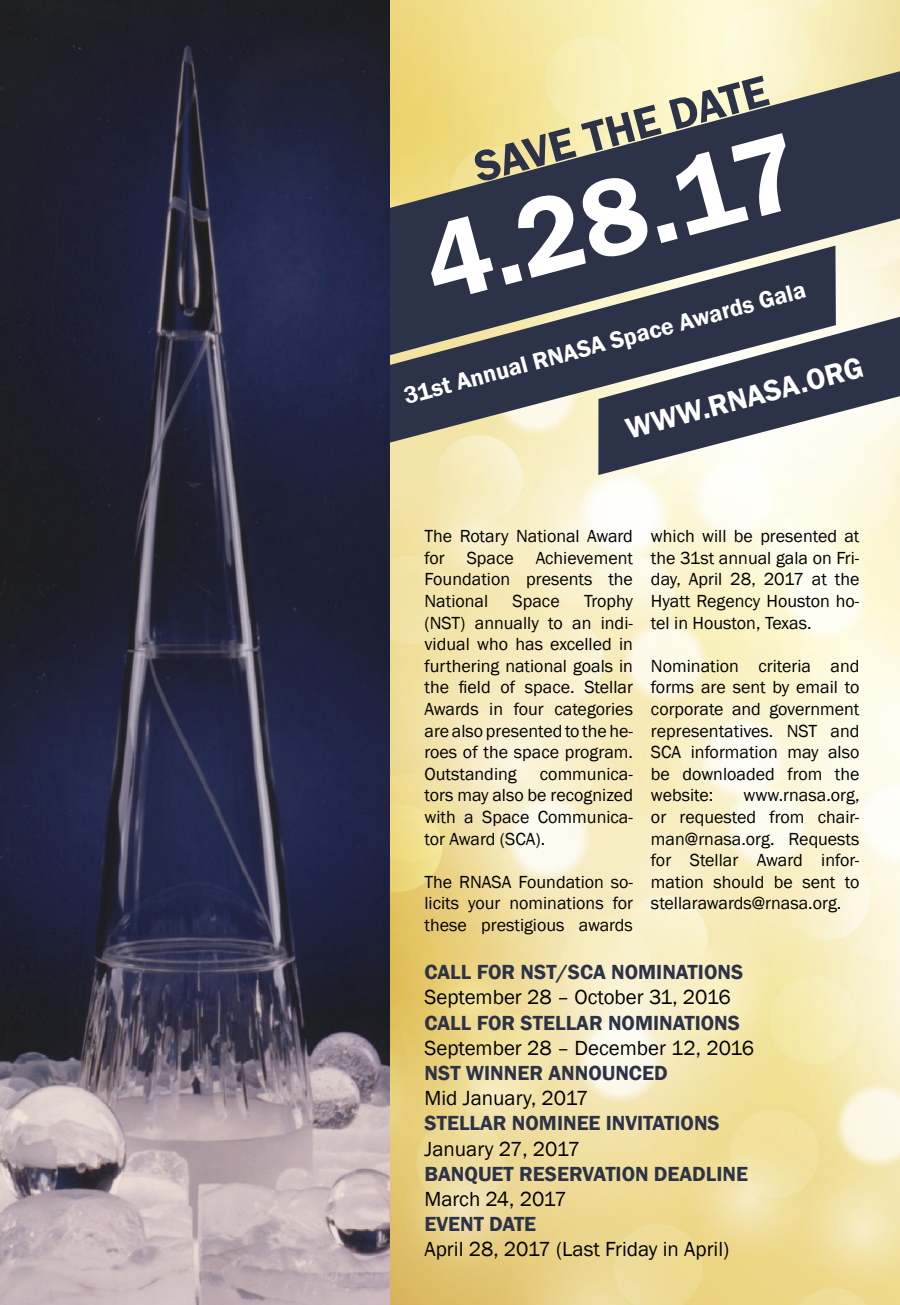
<style>
.page{position:relative;width:900px;height:1305px;background:#fff}
.page>*{position:absolute;margin:0;border:0;box-sizing:border-box;transform-origin:0 0}
.t1{font:600 112.5px "Franklin Gothic";color:#fff}
.t2{font:600 45px "Franklin Gothic";color:#2c3348}
.t3{font:600 30px "Franklin Gothic";color:#fff}
.t4{font:600 24px "Franklin Gothic";color:#fff}
.t5{font:600 21px "Franklin Gothic";color:#2c3348}
.t6{font:21px "Franklin Gothic";color:#000}
.t7{font:18px/21.6px "Franklin Gothic";color:#000;text-align:justify}
</style>
<div class="page">
<img style="left:0;top:0;width:900px;height:1305px">
<svg style="left:325px;top:71px;width:575px;height:292px;background:#75746b"></svg>
<svg style="left:365px;top:246px;width:471px;height:198px;background:#4c505c"></svg>
<svg style="left:598px;top:317px;width:302px;height:158px;fill:#2c3348"></svg>
<h2 class="t2" style="left:468px;top:141px;width:304px;rotate:-15deg">SAVE THE DATE</h2>
<h1 class="t1" style="left:409px;top:200px;width:385px;rotate:-15deg">4.28.17</h1>
<h3 class="t4" style="left:401px;top:382px;width:416px;rotate:-15deg">31st Annual RNASA Space Awards Gala</h3>
<h3 class="t3" style="left:622px;top:411px;width:246px;rotate:-15deg">WWW.RNASA.ORG</h3>
<p class="t7" style="left:424px;top:526px;width:210px">The Rotary National Award for Space Achievement Foundation presents the National</p>
<p class="t7" style="left:513px;top:590px;width:49px">Space</p>
<p class="t7" style="left:424px;top:590px;width:210px;text-indent:160px">Trophy (NST) annually to an indi&shy;vidual who has excelled in furthering national goals in the field of space. Stellar Awards in four categories are also presented to the he&shy;roes of the space program.<br>Outstanding</p>
<p class="t7" style="left:424px;top:763px;width:210px;text-indent:115px">communica&shy;tors may also be recognized with a Space Communica&shy;tor Award (SCA).</p>
<p class="t7" style="left:424px;top:871px;width:210px">The RNASA Foundation so&shy;licits your nominations for these prestigious awards</p>
<p class="t7" style="left:651px;top:526px;width:210px">which will be presented at the 31st annual gala on Fri&shy;day, April 28, 2017 at the Hyatt Regency Houston ho&shy;tel in Houston, Texas.</p>
<p class="t7" style="left:651px;top:655px;width:210px">Nomination criteria and forms are sent by email to corporate and government representatives. NST and SCA information may also be downloaded from the website:</p>
<p class="t7" style="left:651px;top:785px;width:210px;text-indent:93px">www.rnasa.org, or requested from chair&shy;man@rnasa.org. Requests for Stellar Award infor&shy;mation should be sent to stellarawards@rnasa.org.</p>
<p class="t5" style="left:424px;top:959px;width:320px">CALL FOR NST/SCA NOMINATIONS</p>
<p class="t6" style="left:424px;top:984px;width:308px">September 28 – October 31, 2016</p>
<p class="t5" style="left:424px;top:1010px;width:317px">CALL FOR STELLAR NOMINATIONS</p>
<p class="t6" style="left:424px;top:1035px;width:331px">September 28 – December 12, 2016</p>
<p class="t5" style="left:424px;top:1060px;width:245px">NST WINNER ANNOUNCED</p>
<p class="t6" style="left:424px;top:1085px;width:166px">Mid January, 2017</p>
<p class="t5" style="left:424px;top:1110px;width:297px">STELLAR NOMINEE INVITATIONS</p>
<p class="t6" style="left:424px;top:1136px;width:157px">January 27, 2017</p>
<p class="t5" style="left:424px;top:1161px;width:325px">BANQUET RESERVATION DEADLINE</p>
<p class="t6" style="left:424px;top:1186px;width:144px">March 24, 2017</p>
<p class="t5" style="left:424px;top:1211px;width:113px">EVENT DATE</p>
<p class="t6" style="left:424px;top:1236px;width:306px">April 28, 2017 (Last Friday in April)</p>
</div>
